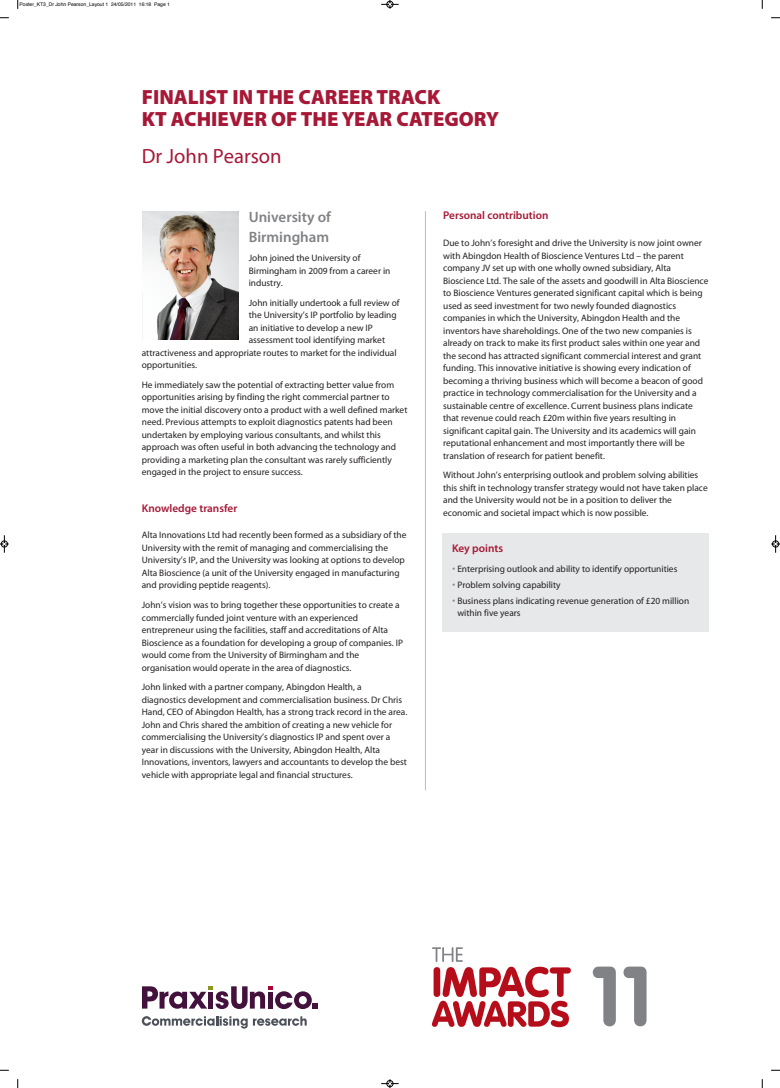
<style>
.page{position:relative;width:780px;height:1088px;background:#fff}
.page>*{position:absolute;margin:0;border:0;box-sizing:border-box;transform-origin:0 0}
.t1{font:700 83.19px "VAG Rounded";color:#808285}
.t2{font:900 20.62px/21.9px "Myriad Pro";color:#a61836}
.t3{font:20.62px "Myriad";color:#a61836}
.t4{font:600 15px/19.4px "Myriad Pro";color:#808285}
.t5{font:600 11.25px "Myriad Pro";color:#a61836}
.t6{font:9.38px/12.5px "Myriad";color:#231f20}
.t7{font:5px "Helvetica";color:#000}
.s1{font-family:"Helvetica";color:#808285}
</style>
<div class="page">
<div style="left:442px;top:533px;width:267px;height:98px;background:#e7e8e9"></div>
<svg style="left:432px;top:947px;width:139px;height:80px"></svg>
<div style="left:468px;top:944px;width:62px;height:20px;background:#fff"></div>
<img style="left:142px;top:211px;width:96px;height:129px">
<hr style="left:425px;top:211px;width:1px;height:579px;background:#bcbdc0">
<svg style="left:142px;top:986px;width:176px;height:23px"></svg>
<svg style="left:142px;top:1016px;width:165px;height:12px"></svg>
<svg style="left:381px;top:0;width:17px;height:9px"></svg>
<svg style="left:381px;top:1079px;width:17px;height:9px"></svg>
<svg style="left:0;top:535px;width:9px;height:18px"></svg>
<svg style="left:771px;top:535px;width:9px;height:18px"></svg>
<p class="t7" style="left:20px;top:2px;width:152px">Poster_KT3_Dr John Pearson_Layout 1 24/05/2011 16:18 Page 1</p>
<h2 class="t2" style="left:142px;top:88px;width:359px">FINALIST IN THE CAREER TRACK<br>KT ACHIEVER OF THE YEAR CATEGORY</h2>
<h2 class="t3" style="left:142px;top:144px;width:141px">Dr John Pearson</h2>
<h3 class="t4" style="left:249px;top:209px;width:84px">University of<br>Birmingham</h3>
<p class="t6" style="left:249px;top:252px;width:143px">John joined the University of<br>Birmingham in 2009 from a career in industry.</p>
<p class="t6" style="left:249px;top:296px;width:152px">John initially undertook a full review of</p>
<p class="t6" style="left:249px;top:309px;width:149px">the University’s IP portfolio by leading</p>
<p class="t6" style="left:249px;top:321px;width:126px">an initiative to develop a new IP</p>
<p class="t6" style="left:249px;top:334px;width:138px">assessment tool identifying market</p>
<p class="t6" style="left:142px;top:346px;width:256px">attractiveness and appropriate routes to market for the individual</p>
<p class="t6" style="left:142px;top:359px;width:57px">opportunities.</p>
<p class="t6" style="left:142px;top:378px;width:267px">He immediately saw the potential of extracting better value from opportunities arising by finding the right commercial partner to move the initial discovery onto a product with a well defined market need. Previous attempts to exploit diagnostics patents had been undertaken by employing various consultants, and whilst this approach was often useful in both advancing the technology and providing a marketing plan the consultant was rarely sufficiently engaged in the project to ensure success.</p>
<p class="t5" style="left:142px;top:504px;width:97px">Knowledge transfer</p>
<p class="t6" style="left:142px;top:529px;width:266px">Alta Innovations Ltd had recently been formed as a subsidiary of the University with the remit of managing and commercialising the University’s IP, and the University was looking at options to develop Alta Bioscience (a unit of the University engaged in manufacturing and providing peptide reagents).</p>
<p class="t6" style="left:142px;top:598px;width:263px">John’s vision was to bring together these opportunities to create a commercially funded joint venture with an experienced entrepreneur using the facilities, staff and accreditations of Alta Bioscience as a foundation for developing a group of companies. IP would come from the University of Birmingham and the organisation would operate in the area of diagnostics.</p>
<p class="t6" style="left:142px;top:681px;width:267px">John linked with a partner company, Abingdon Health, a diagnostics development and commercialisation business. Dr Chris Hand, CEO of Abingdon Health, has a strong track record in the area.<br>John and Chris shared the ambition of creating a new vehicle for commercialising the University’s diagnostics IP and spent over a year in discussions with the University, Abingdon Health, Alta Innovations, inventors, lawyers and accountants to develop the best vehicle with appropriate legal and financial structures.</p>
<p class="t5" style="left:443px;top:211px;width:107px">Personal contribution</p>
<p class="t6" style="left:443px;top:237px;width:267px">Due to John’s foresight and drive the University is now joint owner with Abingdon Health of Bioscience Ventures Ltd – the parent company JV set up with one wholly owned subsidiary, Alta Bioscience Ltd. The sale of the assets and goodwill in Alta Bioscience to Bioscience Ventures generated significant capital which is being used as seed investment for two newly founded diagnostics companies in which the University, Abingdon Health and the inventors have shareholdings. One of the two new companies is already on track to make its first product sales within one year and the second has attracted significant commercial interest and grant funding. This innovative initiative is showing every indication of becoming a thriving business which will become a beacon of good practice in technology commercialisation for the University and a sustainable centre of excellence. Current business plans indicate that revenue could reach £20m within five years resulting in significant capital gain. The University and its academics will gain reputational enhancement and most importantly there will be translation of research for patient benefit.</p>
<p class="t6" style="left:443px;top:469px;width:266px">Without John’s enterprising outlook and problem solving abilities this shift in technology transfer strategy would not have taken place and the University would not be in a position to deliver the economic and societal impact which is now possible.</p>
<p class="t5" style="left:452px;top:544px;width:52px">Key points</p>
<p class="t6" style="left:452px;top:562px;width:227px"><span class="s1">•</span> Enterprising outlook and ability to identify opportunities</p>
<p class="t6" style="left:452px;top:578px;width:110px"><span class="s1">•</span> Problem solving capability</p>
<p class="t6" style="left:457px;top:594px;width:233px;text-indent:-5px"><span class="s1">•</span> Business plans indicating revenue generation of £20 million within five years</p>
<h1 class="t1" style="left:590px;top:962px;width:63px">11</h1>
</div>
